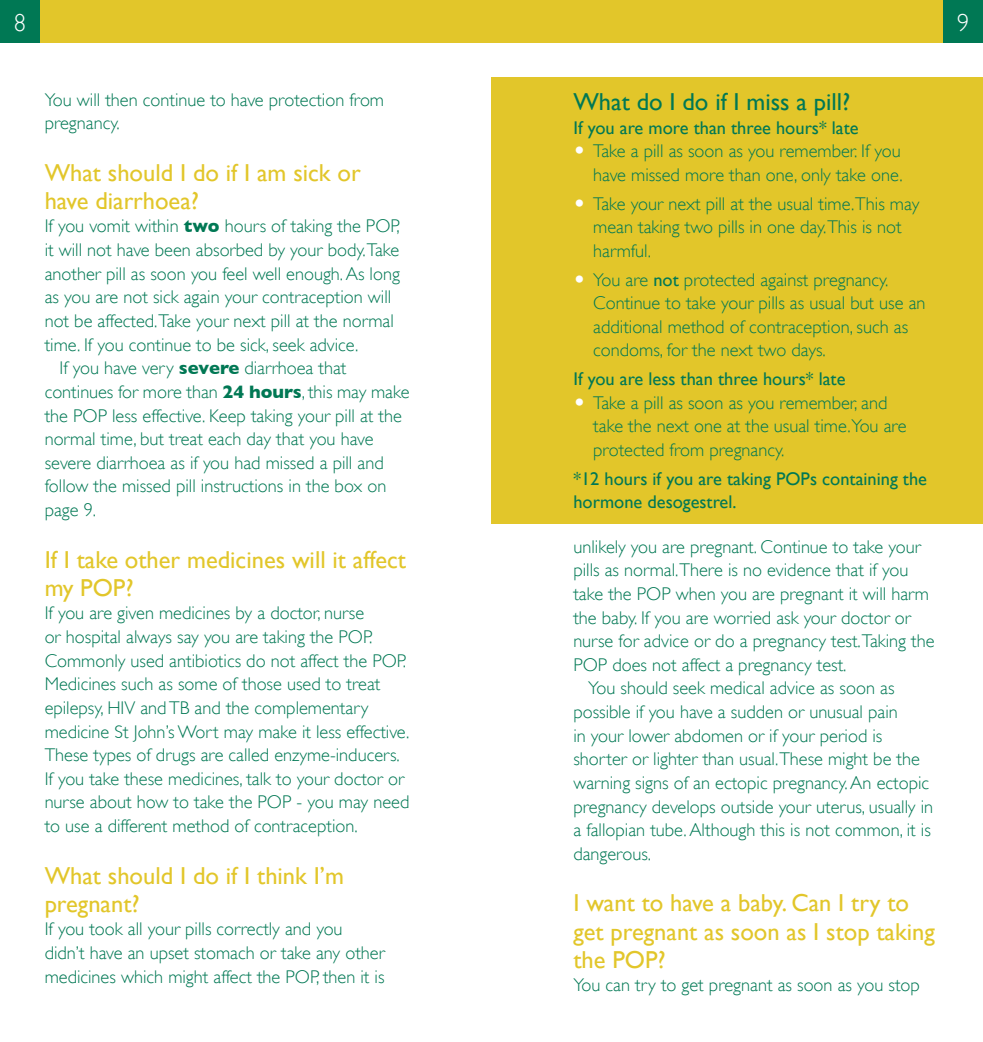
<style>
.page{position:relative;width:983px;height:1042px;background:#fff}
.page>*{position:absolute;margin:0;border:0;box-sizing:border-box;transform-origin:0 0}
.t1{font:24.5px/28px "Gill Sans";color:#e2c62a}
.t2{font:24.5px "Gill Sans";color:#007854}
.t3{font:300 24.5px "Gill Sans";color:#fff}
.t4{font:300 18.38px/23.6px "Gill Sans";color:#007854}
.t5{font:18.38px/23.6px "Gill Sans";color:#007854}
.s1{font-weight:700}
.s2{font-family:"European Pi Three";font-weight:400;color:#fff}
.s3{font-weight:400}
</style>
<div class="page">
<div style="left:0;top:0;width:40px;height:42px;background:#007854"></div>
<div style="left:40px;top:0;width:451px;height:42px;background:#e2c62a"></div>
<div style="left:943px;top:0;width:39px;height:42px;background:#007854"></div>
<div style="left:491px;top:0;width:452px;height:42px;background:#e2c62a"></div>
<div style="left:491px;top:77px;width:491px;height:446px;background:#e2c62a"></div>
<h1 class="t3" style="left:14px;top:9px;width:14px">8</h1>
<h1 class="t3" style="left:956px;top:9px;width:14px">9</h1>
<p class="t4" style="left:45px;top:88px;width:341px">You will then continue to have protection from pregnancy.</p>
<h1 class="t1" style="left:45px;top:158px;width:317px">What should I do if I am sick or have diarrhoea?</h1>
<p class="t4" style="left:45px;top:214px;width:356px">If you vomit within <span class="s1">two</span> hours of taking the POP,</p>
<p class="t4" style="left:45px;top:238px;width:356px">it will not have been absorbed by your body.Take</p>
<p class="t4" style="left:45px;top:262px;width:356px">another pill as soon you feel well enough. As long</p>
<p class="t4" style="left:45px;top:285px;width:348px">as you are not sick again your contraception will</p>
<p class="t4" style="left:45px;top:309px;width:350px">not be affected.Take your next pill at the normal</p>
<p class="t4" style="left:45px;top:333px;width:315px">time. If you continue to be sick, seek advice.</p>
<p class="t4" style="left:60px;top:356px;width:288px">If you have very <span class="s1">severe</span> diarrhoea that</p>
<p class="t4" style="left:45px;top:380px;width:366px">continues for more than <span class="s1">24 hours</span>, this may make</p>
<p class="t4" style="left:45px;top:404px;width:359px">the POP less effective. Keep taking your pill at the</p>
<p class="t4" style="left:45px;top:427px;width:330px">normal time, but treat each day that you have</p>
<p class="t4" style="left:45px;top:451px;width:340px">severe diarrhoea as if you had missed a pill and</p>
<p class="t4" style="left:45px;top:474px;width:343px">follow the missed pill instructions in the box on</p>
<p class="t4" style="left:45px;top:498px;width:53px">page 9.</p>
<h1 class="t1" style="left:45px;top:545px;width:363px">If I take other medicines will it affect my POP?</h1>
<p class="t4" style="left:45px;top:601px;width:366px">If you are given medicines by a doctor, nurse<br>or hospital always say you are taking the POP.<br>Commonly used antibiotics do not affect the POP.<br>Medicines such as some of those used to treat epilepsy, HIV and TB and the complementary medicine St John’s Wort may make it less effective.<br>These types of drugs are called enzyme-inducers.<br>If you take these medicines, talk to your doctor or nurse about how to take the POP - you may need to use a different method of contraception.</p>
<h1 class="t1" style="left:45px;top:861px;width:301px">What should I do if I think I’m pregnant?</h1>
<p class="t4" style="left:45px;top:917px;width:341px">If you took all your pills correctly and you didn’t have an upset stomach or take any other medicines which might affect the POP, then it is</p>
<h1 class="t2" style="left:573px;top:87px;width:278px">What do I do if I miss a pill?</h1>
<p class="t5" style="left:573px;top:116px;width:286px">If you are more than three hours* late</p>
<p class="t4" style="left:573px;top:139px;width:329px"><span class="s2">O</span> Take a pill as soon as you remember. If you</p>
<p class="t4" style="left:593px;top:163px;width:311px">have missed more than one, only take one.</p>
<p class="t4" style="left:593px;top:192px;width:327px;text-indent:-20px"><span class="s2">O</span> Take your next pill at the usual time.This may mean taking two pills in one day.This is not harmful.</p>
<p class="t4" style="left:593px;top:267px;width:334px;text-indent:-20px"><span class="s2">O</span> You are <span class="s3">not</span> protected against pregnancy.<br>Continue to take your pills as usual but use an additional method of contraception, such as condoms, for the next two days.</p>
<p class="t5" style="left:573px;top:367px;width:273px">If you are less than three hours* late</p>
<p class="t4" style="left:573px;top:391px;width:315px"><span class="s2">O</span> Take a pill as soon as you remember, and</p>
<p class="t4" style="left:593px;top:414px;width:315px">take the next one at the usual time.You are</p>
<p class="t4" style="left:593px;top:438px;width:192px">protected from pregnancy.</p>
<p class="t5" style="left:573px;top:466px;width:355px">*12 hours if you are taking POPs containing the hormone desogestrel.</p>
<p class="t4" style="left:573px;top:535px;width:349px">unlikely you are pregnant. Continue to take your</p>
<p class="t4" style="left:573px;top:558px;width:336px">pills as normal.There is no evidence that if you</p>
<p class="t4" style="left:573px;top:582px;width:357px">take the POP when you are pregnant it will harm</p>
<p class="t4" style="left:573px;top:605px;width:339px">the baby. If you are worried ask your doctor or</p>
<p class="t4" style="left:573px;top:629px;width:362px">nurse for advice or do a pregnancy test.Taking the</p>
<p class="t4" style="left:573px;top:653px;width:274px">POP does not affect a pregnancy test.</p>
<p class="t4" style="left:588px;top:676px;width:307px">You should seek medical advice as soon as</p>
<p class="t4" style="left:573px;top:700px;width:326px">possible if you have a sudden or unusual pain</p>
<p class="t4" style="left:573px;top:724px;width:310px">in your lower abdomen or if your period is</p>
<p class="t4" style="left:573px;top:747px;width:348px">shorter or lighter than usual.These might be the</p>
<p class="t4" style="left:573px;top:771px;width:357px">warning signs of an ectopic pregnancy. An ectopic</p>
<p class="t4" style="left:573px;top:795px;width:361px">pregnancy develops outside your uterus, usually in</p>
<p class="t4" style="left:573px;top:818px;width:359px">a fallopian tube. Although this is not common, it is</p>
<p class="t4" style="left:573px;top:842px;width:79px">dangerous.</p>
<h1 class="t1" style="left:573px;top:889px;width:363px">I want to have a baby. Can I try to get pregnant as soon as I stop taking the POP?</h1>
<p class="t4" style="left:573px;top:973px;width:348px">You can try to get pregnant as soon as you stop</p>
</div>
